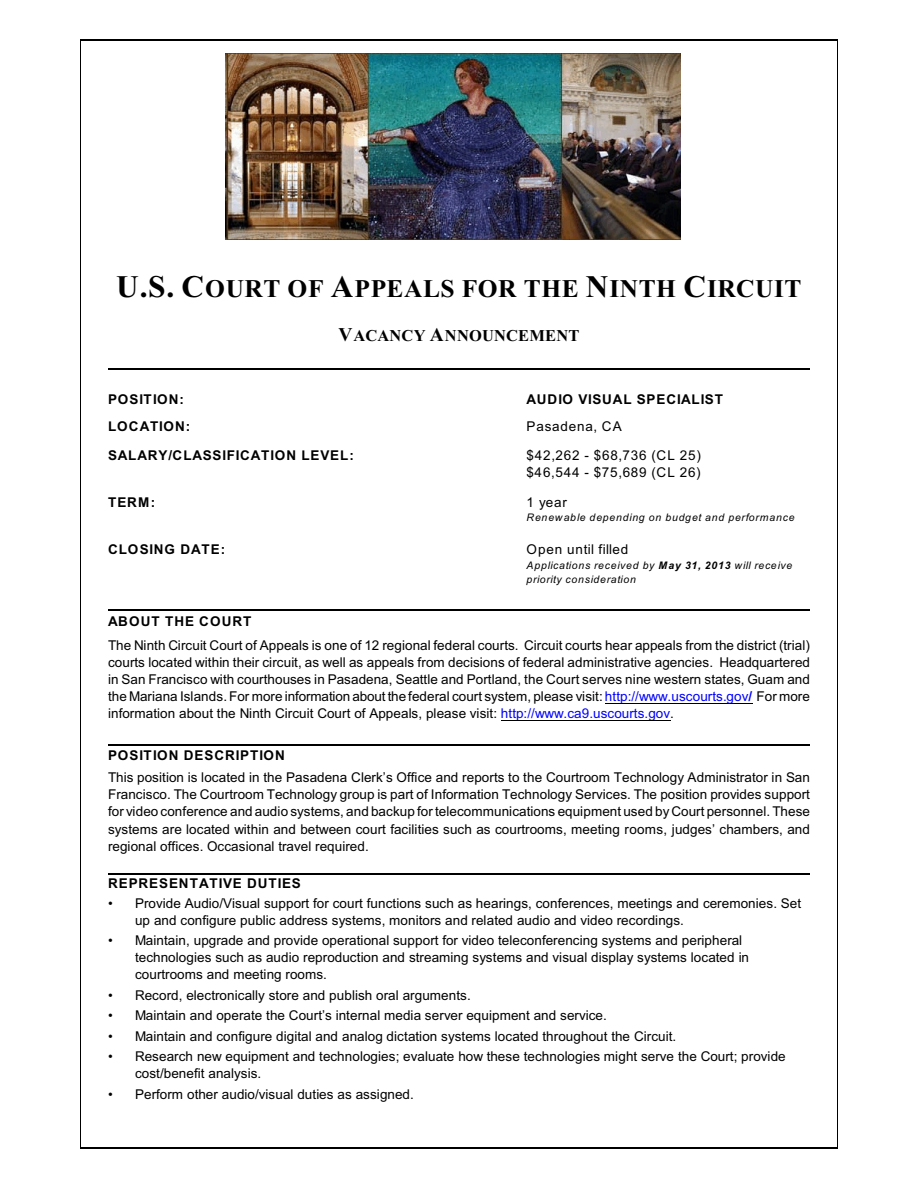
<style>
.page{position:relative;width:918px;height:1188px;background:#fff}
.page>*{position:absolute;margin:0;border:0;box-sizing:border-box;transform-origin:0 0}
.t1{font:700 25.5px "Times New Roman";letter-spacing:.02em;color:#000}
.t2{font:700 16.5px "Times New Roman";letter-spacing:.01em;color:#000}
.t3{font:13.5px/17.1px "Arial";letter-spacing:.005em;color:#000}
.t4{font:700 13.5px "Arial";letter-spacing:.065em;color:#000}
.t5{font:13.5px/17.2px "Arial";letter-spacing:.06em;color:#000}
.t6{font:13.5px "Arial";letter-spacing:.05em;color:#000}
.t7{font:13.5px "Arial";letter-spacing:.055em;color:#000}
.t8{font:italic 10.5px/13.8px "Arial";letter-spacing:.07em;color:#000}
.s1{font-size:31.35px}
.s2{font-size:19.5px}
.s3{font-weight:700}
.s4{color:#00f}
.s5{font-weight:700;color:#00f}
</style>
<div class="page">
<hr style="left:81px;top:40px;width:1px;height:1108px;background:#000">
<hr style="left:837px;top:40px;width:1px;height:1108px;background:#000">
<hr style="left:81px;top:40px;width:756px;height:1px;background:#000">
<hr style="left:80px;top:39px;width:1px;height:1109px;background:#000">
<hr style="left:838px;top:39px;width:1px;height:1109px;background:#000">
<hr style="left:80px;top:39px;width:758px;height:1px;background:#000">
<hr style="left:80px;top:1148px;width:758px;height:1px;background:#000">
<hr style="left:605px;top:703px;width:147px;height:1px;background:#000">
<hr style="left:501px;top:721px;width:169px;height:1px;background:#000">
<hr style="left:108px;top:368px;width:702px;height:1px;background:#000">
<hr style="left:108px;top:610px;width:702px;height:1px;background:#000">
<hr style="left:108px;top:744px;width:702px;height:1px;background:#000">
<hr style="left:108px;top:873px;width:702px;height:1px;background:#000">
<img style="left:225px;top:53px;width:456px;height:186px">
<h1 class="t1" style="left:116px;top:279px;width:687px"><span class="s1">U.S. C</span>OURT OF <span class="s1">A</span>PPEALS FOR THE <span class="s1">N</span>INTH <span class="s1">C</span>IRCUIT</h1>
<p class="t2" style="left:338px;top:330px;width:243px"><span class="s2">V</span>ACANCY <span class="s2">A</span>NNOUNCEMENT</p>
<p class="t4" style="left:108px;top:394px;width:78px">POSITION:</p>
<p class="t4" style="left:526px;top:394px;width:198px">AUDIO VISUAL SPECIALIST</p>
<p class="t4" style="left:108px;top:421px;width:84px">LOCATION:</p>
<p class="t7" style="left:526px;top:421px;width:97px">Pasadena, CA</p>
<p class="t4" style="left:108px;top:450px;width:247px">SALARY/CLASSIFICATION LEVEL:</p>
<p class="t5" style="left:526px;top:448px;width:176px">$42,262 - $68,736 (CL 25) $46,544 - $75,689 (CL 26)</p>
<p class="t4" style="left:108px;top:497px;width:49px">TERM:</p>
<p class="t3" style="left:526px;top:494px;width:42px">1 year</p>
<p class="t8" style="left:526px;top:512px;width:270px">Renewable depending on budget and performance</p>
<p class="t4" style="left:108px;top:544px;width:119px">CLOSING DATE:</p>
<p class="t6" style="left:526px;top:544px;width:103px">Open until filled</p>
<p class="t8" style="left:526px;top:559px;width:267px">Applications received by <span class="s3">May 31, 2013</span> will receive priority consideration</p>
<p class="t4" style="left:108px;top:616px;width:145px">ABOUT THE COURT</p>
<p class="t3" style="left:108px;top:638px;width:704px;text-align:justify">The Ninth Circuit Court of Appeals is one of 12 regional federal courts. Circuit courts hear appeals from the district (trial) courts located within their circuit, as well as appeals from decisions of federal administrative agencies. Headquartered in San Francisco with courthouses in Pasadena, Seattle and Portland, the Court serves nine western states, Guam and the Mariana Islands. For more information about the federal court system, please visit: <span class="s4">http://www.uscourts.gov</span><span class="s5">/</span> For more information about the Ninth Circuit Court of Appeals, please visit: <span class="s4">http://www.ca9.uscourts.gov</span>.</p>
<p class="t4" style="left:108px;top:750px;width:179px">POSITION DESCRIPTION</p>
<p class="t3" style="left:108px;top:770px;width:704px;text-align:justify">This position is located in the Pasadena Clerk’s Office and reports to the Courtroom Technology Administrator in San Francisco. The Courtroom Technology group is part of Information Technology Services. The position provides support for video conference and audio systems, and backup for telecommunications equipment used by Court personnel. These systems are located within and between court facilities such as courtrooms, meeting rooms, judges’ chambers, and regional offices. Occasional travel required.</p>
<p class="t4" style="left:108px;top:878px;width:194px">REPRESENTATIVE DUTIES</p>
<p class="t3" style="left:135px;top:896px;width:668px;text-indent:-27px">• Provide Audio/Visual support for court functions such as hearings, conferences, meetings and ceremonies. Set up and configure public address systems, monitors and related audio and video recordings.</p>
<p class="t3" style="left:135px;top:933px;width:616px;text-indent:-27px">• Maintain, upgrade and provide operational support for video teleconferencing systems and peripheral technologies such as audio reproduction and streaming systems and visual display systems located in courtrooms and meeting rooms.</p>
<p class="t3" style="left:108px;top:988px;width:364px">• Record, electronically store and publish oral arguments.</p>
<p class="t3" style="left:108px;top:1008px;width:500px">• Maintain and operate the Court’s internal media server equipment and service.</p>
<p class="t3" style="left:108px;top:1029px;width:570px">• Maintain and configure digital and analog dictation systems located throughout the Circuit.</p>
<p class="t3" style="left:135px;top:1049px;width:652px;text-indent:-27px">• Research new equipment and technologies; evaluate how these technologies might serve the Court; provide cost/benefit analysis.</p>
<p class="t3" style="left:108px;top:1086px;width:308px">• Perform other audio/visual duties as assigned.</p>
</div>
